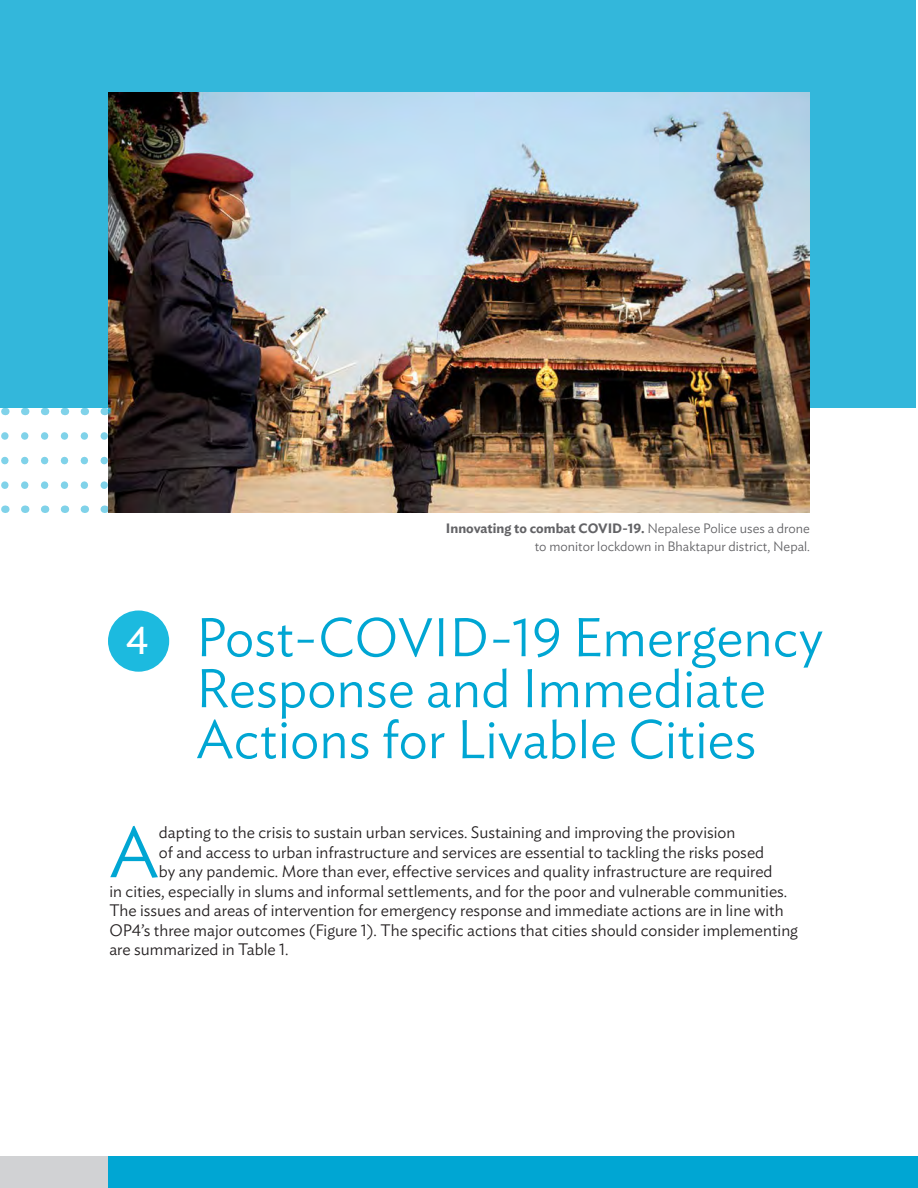
<style>
.page{position:relative;width:918px;height:1188px;background:#fff}
.page>*{position:absolute;margin:0;border:0;box-sizing:border-box;transform-origin:0 0}
.BT_bold{font:300 71.4px "Ideal Sans";color:#00a6d3}
.Chapter_Title{font:300 54px/51px "Ideal Sans";color:#00a6d3}
.t1{font:39px "Ideal Sans";color:#fff}
.BT_bold-2{font:300 16.5px "Ideal Sans";color:#231f20}
.Photo_Caption{font:300 13.5px/18px "Ideal Sans";color:#636366;text-align:right}
.s1{font-weight:600}
</style>
<div class="page">
<div style="left:0;top:1156px;width:918px;height:32px;background:#00a6d3"></div>
<div style="left:0;top:1156px;width:108px;height:32px;background:#d1d2d4"></div>
<div style="left:0;top:0;width:916px;height:408px;background:#33b7db"></div>
<svg style="left:1px;top:436px;width:8px;height:53px"></svg>
<svg style="left:61px;top:436px;width:7px;height:53px"></svg>
<svg style="left:21px;top:436px;width:7px;height:53px"></svg>
<svg style="left:81px;top:436px;width:7px;height:53px"></svg>
<svg style="left:41px;top:436px;width:7px;height:53px"></svg>
<svg style="left:100px;top:436px;width:8px;height:53px"></svg>
<div style="left:108px;top:610px;width:61px;height:62px;background:#1cbadf;border-radius:50%"></div>
<img style="left:108px;top:93px;width:702px;height:420px">
<p class="Photo_Caption" style="left:446px;top:518px;width:366px"><span class="s1">Innovating to combat COVID-19.</span> Nepalese Police uses a drone to monitor lockdown in Bhaktapur district, Nepal.</p>
<p class="t1" style="left:126px;top:611px;width:24px">4</p>
<p class="Chapter_Title" style="left:196px;top:607px;width:629px">Post-COVID-19 Emergency<br>Response and Immediate<br>Actions for Livable Cities</p>
<p class="BT_bold" style="left:109px;top:798px;width:51px">A</p>
<p class="BT_bold-2" style="left:159px;top:820px;width:578px">dapting to the crisis to sustain urban services. Sustaining and improving the provision</p>
<p class="BT_bold-2" style="left:159px;top:839px;width:607px">of and access to urban infrastructure and services are essential to tackling the risks posed</p>
<p class="BT_bold-2" style="left:159px;top:859px;width:615px">by any pandemic. More than ever, effective services and quality infrastructure are required</p>
<p class="BT_bold-2" style="left:109px;top:878px;width:679px">in cities, especially in slums and informal settlements, and for the poor and vulnerable communities.</p>
<p class="BT_bold-2" style="left:109px;top:898px;width:676px">The issues and areas of intervention for emergency response and immediate actions are in line with</p>
<p class="BT_bold-2" style="left:109px;top:917px;width:690px">OP4’s three major outcomes (Figure 1). The specific actions that cities should consider implementing</p>
<p class="BT_bold-2" style="left:109px;top:937px;width:181px">are summarized in Table 1.</p>
</div>
